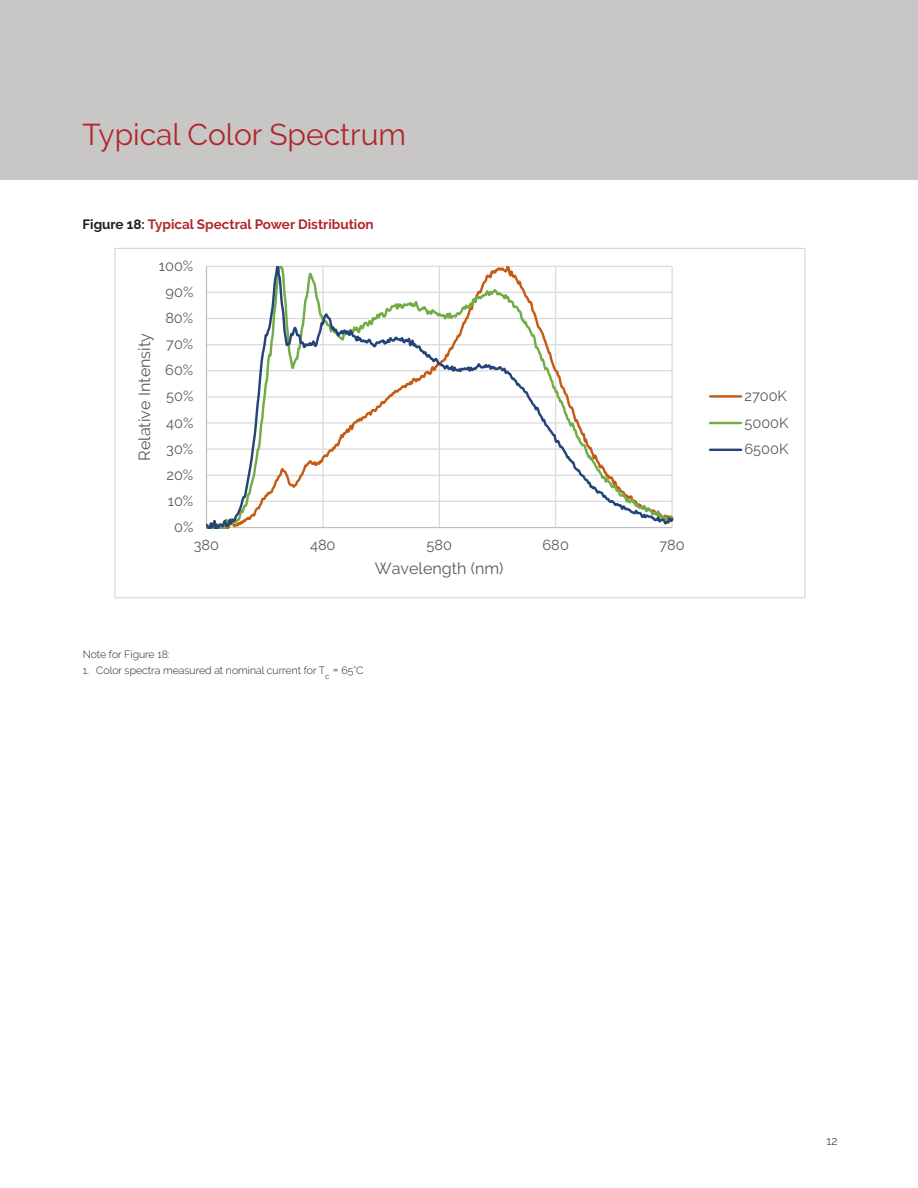
<style>
.page{position:relative;width:918px;height:1188px;background:#fff}
.page>*{position:absolute;margin:0;border:0;box-sizing:border-box;transform-origin:0 0}
.t1{font:30px "Raleway";color:#b1272c}
.t2{font:16.05px "Raleway";color:#595959}
.t3{font:14.55px/26.5px "Raleway";color:#595959;text-align:justify}
.t4{font:700 13.5px "Raleway";color:#b1272c}
.t5{font:300 12px "Raleway";color:#231f20}
.t6{font:300 10.5px "Raleway";color:#231f20}
.s1{color:#231f20}
.s2{font-size:13.5px}
</style>
<div class="page">
<div style="left:0;top:0;width:918px;height:180px;background:#c8c7c6"></div>
<svg style="left:206px;top:266px;width:467px;height:263px"></svg>
<hr style="left:710px;top:395px;width:31px;height:3px;background:#c55a11">
<hr style="left:710px;top:422px;width:31px;height:2px;background:#70ad47">
<hr style="left:710px;top:449px;width:31px;height:2px;background:#264478">
<h1 class="t1" style="left:82px;top:117px;width:325px">Typical Color Spectrum</h1>
<p class="t4" style="left:82px;top:216px;width:293px"><span class="s1">Figure 18:</span> Typical Spectral Power Distribution</p>
<h3 class="t3" style="left:159px;top:252px;width:36px">100%</h3>
<h3 class="t3" style="left:166px;top:279px;width:29px">90%</h3>
<h2 class="t2" style="left:135px;top:461px;width:129px;rotate:-90deg">Relative Intensity</h2>
<h3 class="t3" style="left:165px;top:305px;width:29px">80%</h3>
<h3 class="t3" style="left:166px;top:331px;width:29px">70%</h3>
<h3 class="t3" style="left:165px;top:357px;width:30px">60%</h3>
<h3 class="t3" style="left:166px;top:383px;width:29px">50%</h3>
<h3 class="t3" style="left:166px;top:409px;width:29px">40%</h3>
<h3 class="t3" style="left:166px;top:435px;width:29px">30%</h3>
<h3 class="t3" style="left:166px;top:461px;width:28px">20%</h3>
<h3 class="t3" style="left:168px;top:488px;width:27px">10%</h3>
<h3 class="t3" style="left:174px;top:514px;width:21px">0%</h3>
<h3 class="t3" style="left:194px;top:532px;width:27px">380</h3>
<h3 class="t3" style="left:310px;top:532px;width:27px">480</h3>
<h3 class="t3" style="left:427px;top:532px;width:27px">580</h3>
<h3 class="t3" style="left:543px;top:532px;width:28px">680</h3>
<h3 class="t3" style="left:660px;top:532px;width:27px">780</h3>
<h2 class="t2" style="left:375px;top:559px;width:130px">Wavelength (nm)</h2>
<p class="t6" style="left:83px;top:648px;width:88px">Note for Figure 18:</p>
<p class="t6" style="left:83px;top:665px;width:282px">1. Color spectra measured at nominal current for T<sub>c</sub> <span class="s2">=</span> 65°C</p>
<h3 class="t3" style="left:744px;top:383px;width:46px">2700K 5000K 6500K</h3>
<p class="t5" style="left:826px;top:1134px;width:12px">12</p>
</div>
